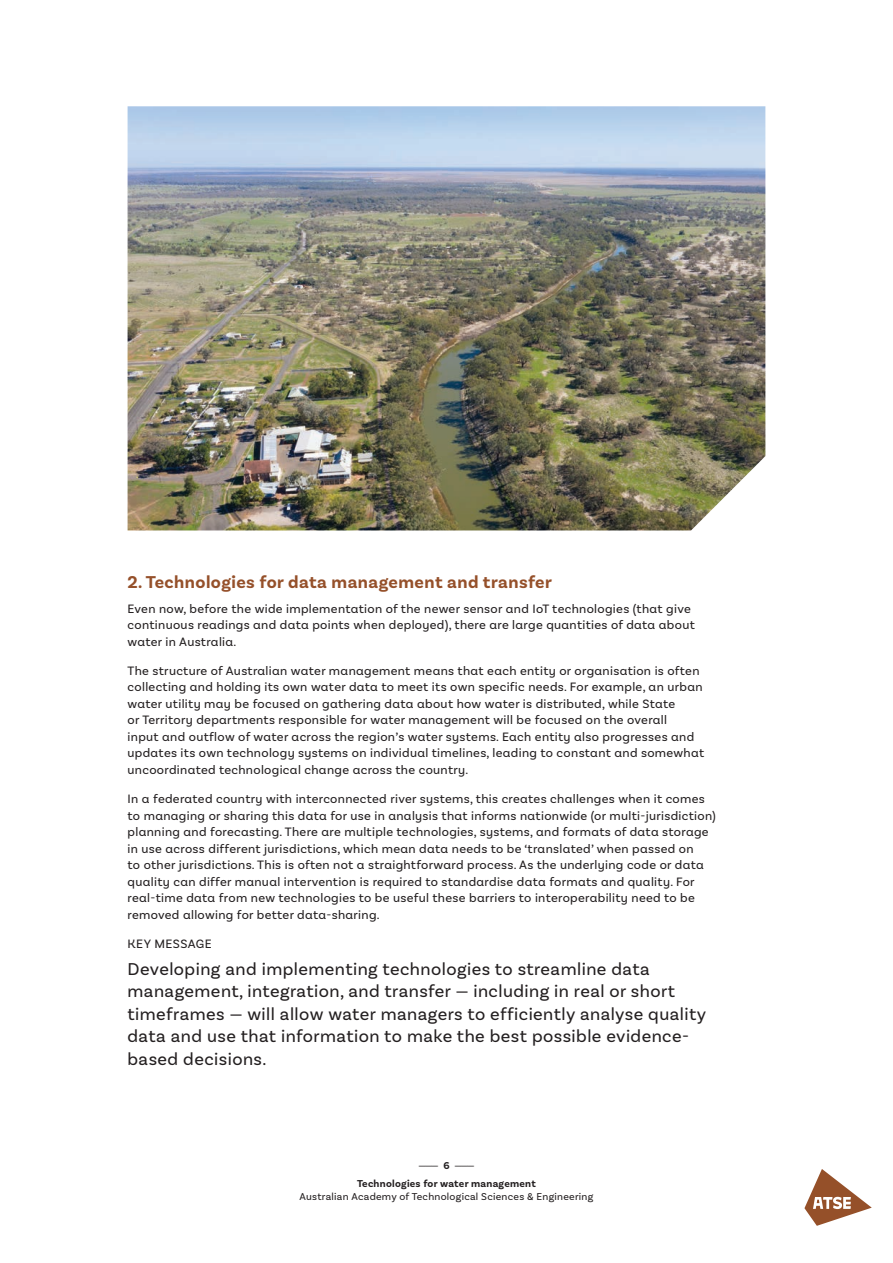
<style>
.page{position:relative;width:893px;height:1263px;background:#fff}
.page>*{position:absolute;margin:0;border:0;box-sizing:border-box;transform-origin:0 0}
.t1{font:18px/22.5px "Basic Sans";letter-spacing:.025em;color:#231f20}
.t2{font:700 18px "Basic Sans";letter-spacing:.025em;color:#95502a}
.t3{font:12.75px/16.5px "Basic Sans Alt";letter-spacing:.025em;color:#231f20}
.t4{font:10.5px "Basic Sans";letter-spacing:.025em;color:#231f20}
.t5{font:700 10.5px/17.7px "Basic Sans";letter-spacing:.025em;color:#231f20;text-align:center}
.s1{font-weight:400}
</style>
<div class="page">
<svg style="left:804px;top:1169px;width:68px;height:57px"></svg>
<img style="left:128px;top:106px;width:637px;height:424px">
<h1 class="t2" style="left:128px;top:571px;width:426px">2. Technologies for data management and transfer</h1>
<p class="t3" style="left:128px;top:600px;width:569px">Even now, before the wide implementation of the newer sensor and IoT technologies (that give continuous readings and data points when deployed), there are large quantities of data about water in Australia.</p>
<p class="t3" style="left:128px;top:662px;width:578px">The structure of Australian water management means that each entity or organisation is often collecting and holding its own water data to meet its own specific needs. For example, an urban water utility may be focused on gathering data about how water is distributed, while State<br>or Territory departments responsible for water management will be focused on the overall<br>input and outflow of water across the region’s water systems. Each entity also progresses and updates its own technology systems on individual timelines, leading to constant and somewhat uncoordinated technological change across the country.</p>
<p class="t3" style="left:128px;top:790px;width:590px">In a federated country with interconnected river systems, this creates challenges when it comes to managing or sharing this data for use in analysis that informs nationwide (or multi-jurisdiction) planning and forecasting. There are multiple technologies, systems, and formats of data storage in use across different jurisdictions, which mean data needs to be ‘translated’ when passed on<br>to other jurisdictions. This is often not a straightforward process. As the underlying code or data quality can differ manual intervention is required to standardise data formats and quality. For real-time data from new technologies to be useful these barriers to interoperability need to be removed allowing for better data-sharing.</p>
<p class="t3" style="left:128px;top:935px;width:86px">KEY MESSAGE</p>
<p class="t1" style="left:128px;top:957px;width:580px">Developing and implementing technologies to streamline data management, integration, and transfer — including in real or short timeframes — will allow water managers to efficiently analyse quality data and use that information to make the best possible evidence&shy;based decisions.</p>
<p class="t5" style="left:357px;top:1156px;width:180px"><span class="s1">———</span> 6 <span class="s1">———<br></span>Technologies for water management</p>
<p class="t4" style="left:300px;top:1190px;width:295px">Australian Academy of Technological Sciences &amp; Engineering</p>
</div>
